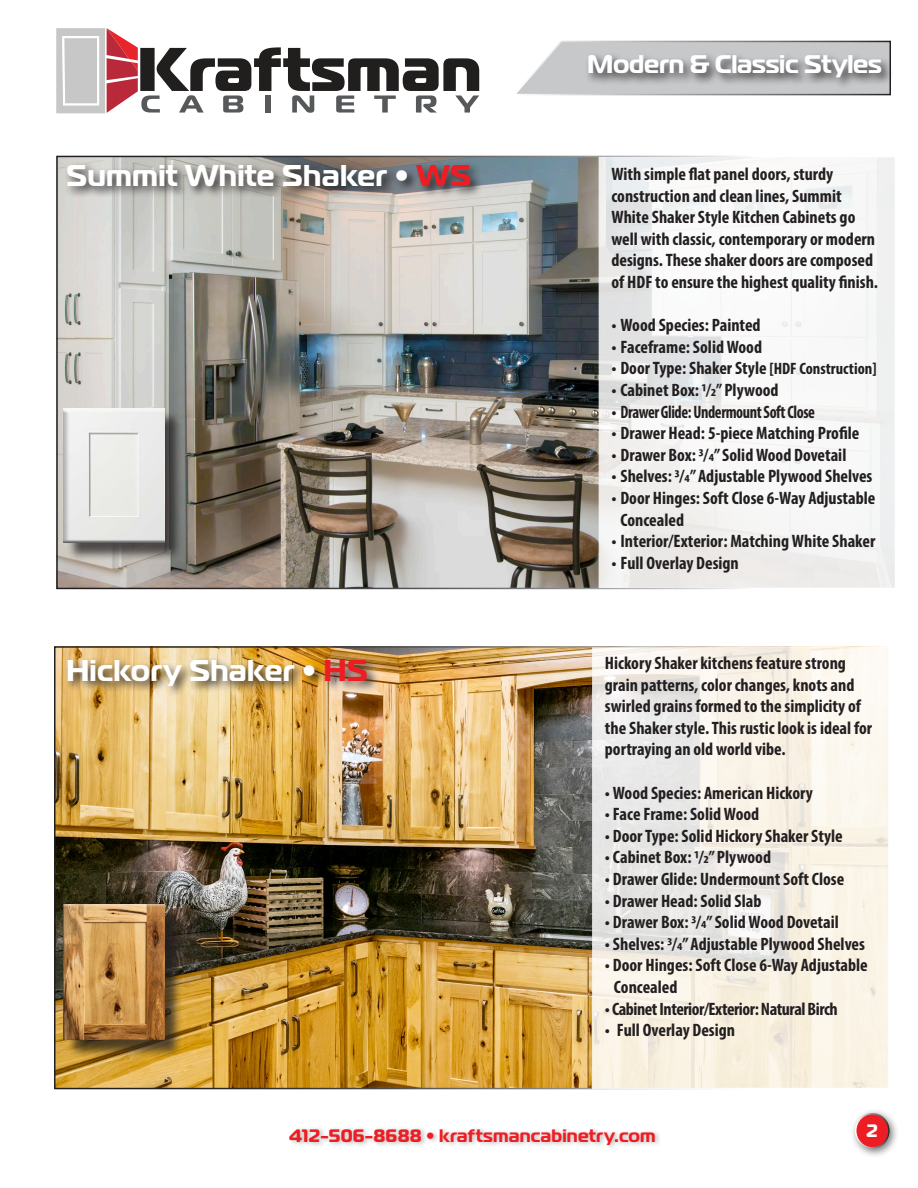
<style>
.page{position:relative;width:918px;height:1188px;background:#fff}
.page>*{position:absolute;margin:0;border:0;box-sizing:border-box;transform-origin:0 0}
.t1{font:700 30px "Magistral";letter-spacing:.01em;color:#fff}
.t2{font:700 25.5px "Magistral";letter-spacing:-.01em;color:#fff}
.t3{font:700 condensed 18px/21.6px "Myriad Pro";color:#231f20}
.t4{font:700 condensed 18px "Myriad Pro";letter-spacing:-.025em;color:#231f20}
.t5{font:700 18px "Magistral";letter-spacing:.01em;color:#ee1d23}
.t6{font:700 18px "Magistral";color:#fff}
.s1{color:#ee1d23}
.s2{font-size:16.5px}
</style>
<div class="page">
<img style="left:59px;top:159px;width:540px;height:427px">
<svg style="left:599px;top:157px;width:296px;height:431px;fill:#f6f6f6"></svg>
<div style="left:65px;top:161px;width:418px;height:38px;background:#231f20;opacity:.85"></div>
<div style="left:66px;top:410px;width:117px;height:151px;background:#231f20;opacity:.75"></div>
<img style="left:64px;top:408px;width:100px;height:135px">
<svg style="left:516px;top:40px;width:375px;height:56px;background:#cacbcd"></svg>
<div style="left:585px;top:52px;width:309px;height:38px;background:#231f20;opacity:.85"></div>
<img style="left:57px;top:649px;width:535px;height:437px">
<svg style="left:592px;top:647px;width:296px;height:442px;fill:#f8f1e6"></svg>
<div style="left:64px;top:656px;width:316px;height:42px;background:#231f20;opacity:.85"></div>
<div style="left:287px;top:1126px;width:375px;height:25px;background:#231f20;opacity:.3"></div>
<div style="left:850px;top:1108px;width:49px;height:50px;background:#231f20;opacity:.6"></div>
<div style="left:856px;top:1114px;width:33px;height:34px;background:#ee1d23;border-radius:50%"></div>
<div style="left:855px;top:1113px;width:35px;height:36px;border:2px solid #fff;border-radius:50%"></div>
<svg style="left:56px;top:28px;width:423px;height:85px"></svg>
<div style="left:66px;top:907px;width:117px;height:151px;background:#231f20;opacity:.75"></div>
<img style="left:64px;top:905px;width:100px;height:134px">
<p class="t1" style="left:66px;top:156px;width:406px">Summit White Shaker • <span class="s1">WS</span></p>
<p class="t1" style="left:66px;top:651px;width:303px">Hickory Shaker • <span class="s1">HS</span></p>
<p class="t2" style="left:587px;top:47px;width:296px">Modern &amp; Classic Styles</p>
<p class="t3" style="left:611px;top:163px;width:268px">With simple flat panel doors, sturdy construction and clean lines, Summit White Shaker Style Kitchen Cabinets go well with classic, contemporary or modern designs. These shaker doors are composed of HDF to ensure the highest quality finish.</p>
<p class="t3" style="left:611px;top:314px;width:151px">• Wood Species: Painted</p>
<p class="t3" style="left:611px;top:336px;width:152px">• Faceframe: Solid Wood</p>
<p class="t3" style="left:611px;top:357px;width:267px">• Door Type: Shaker Style <span class="s2">[HDF Construction]</span></p>
<p class="t3" style="left:611px;top:379px;width:169px">• Cabinet Box: 1/2” Plywood</p>
<p class="t4" style="left:611px;top:400px;width:205px">• Drawer Glide: Undermount Soft Close</p>
<p class="t3" style="left:611px;top:422px;width:249px">• Drawer Head: 5-piece Matching Profile</p>
<p class="t3" style="left:611px;top:444px;width:236px">• Drawer Box: 3/4” Solid Wood Dovetail</p>
<p class="t3" style="left:611px;top:465px;width:263px">• Shelves: 3/4” Adjustable Plywood Shelves</p>
<p class="t3" style="left:620px;top:487px;width:256px;text-indent:-9px">• Door Hinges: Soft Close 6-Way Adjustable<br>Concealed</p>
<p class="t3" style="left:611px;top:530px;width:265px">• Interior/Exterior: Matching White Shaker</p>
<p class="t3" style="left:611px;top:552px;width:129px">• Full Overlay Design</p>
<p class="t3" style="left:605px;top:652px;width:269px">Hickory Shaker kitchens feature strong grain patterns, color changes, knots and swirled grains formed to the simplicity of the Shaker style. This rustic look is ideal for portraying an old world vibe.</p>
<p class="t3" style="left:605px;top:781px;width:210px">• Wood Species: American Hickory</p>
<p class="t3" style="left:605px;top:803px;width:156px">• Face Frame: Solid Wood</p>
<p class="t3" style="left:605px;top:825px;width:239px">• Door Type: Solid Hickory Shaker Style</p>
<p class="t3" style="left:605px;top:846px;width:168px">• Cabinet Box: 1/2” Plywood</p>
<p class="t3" style="left:605px;top:868px;width:241px">• Drawer Glide: Undermount Soft Close</p>
<p class="t3" style="left:605px;top:889px;width:158px">• Drawer Head: Solid Slab</p>
<p class="t3" style="left:605px;top:911px;width:235px">• Drawer Box: 3/4” Solid Wood Dovetail</p>
<p class="t3" style="left:605px;top:933px;width:262px">• Shelves: 3/4” Adjustable Plywood Shelves</p>
<p class="t3" style="left:614px;top:954px;width:255px;text-indent:-9px">• Door Hinges: Soft Close 6-Way Adjustable<br>Concealed</p>
<p class="t4" style="left:605px;top:997px;width:234px">• Cabinet Interior/Exterior: Natural Birch</p>
<p class="t3" style="left:605px;top:1019px;width:132px">• Full Overlay Design</p>
<p class="t5" style="left:289px;top:1123px;width:368px">412-506-8688 • kraftsmancabinetry.com</p>
<p class="t6" style="left:866px;top:1119px;width:13px">2</p>
</div>
